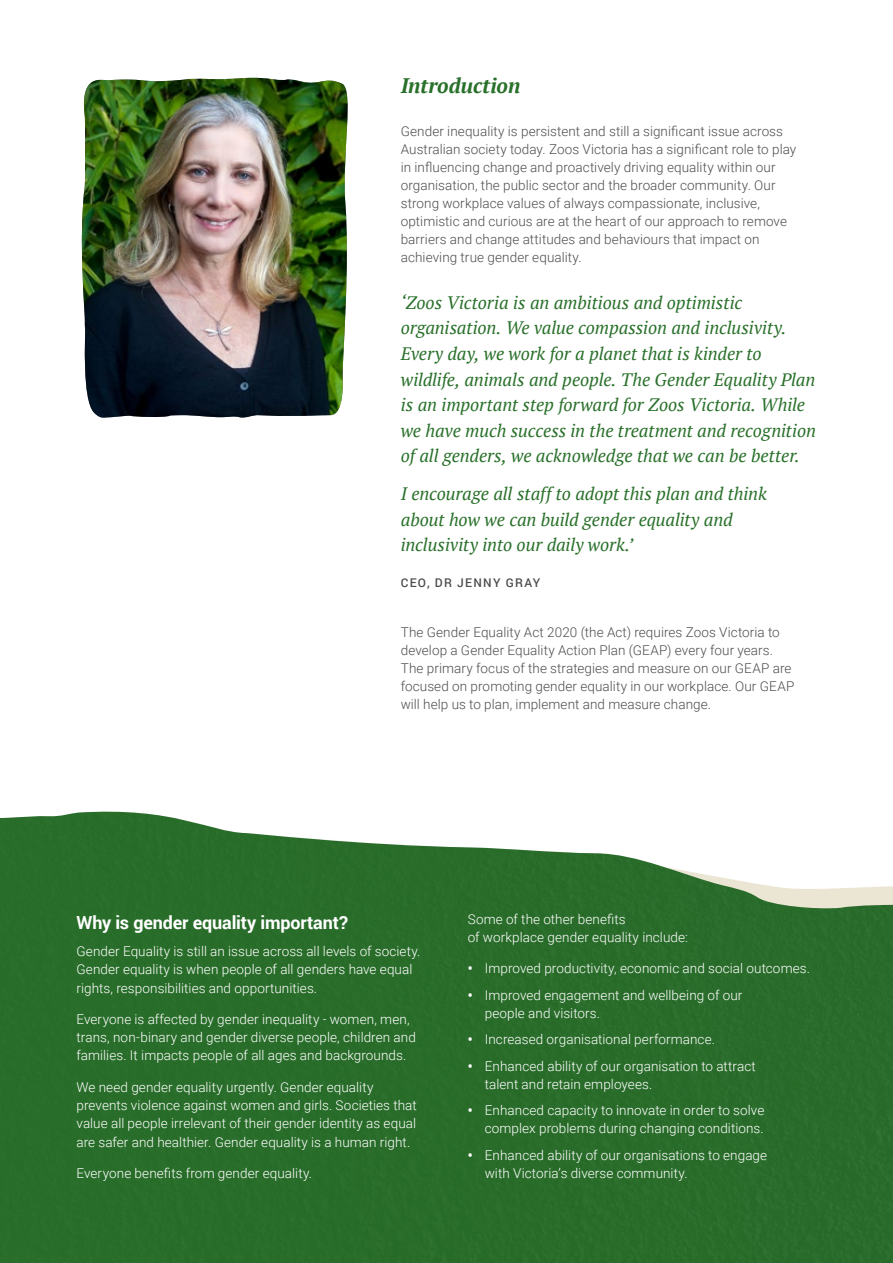
<style>
.page{position:relative;width:893px;height:1263px;background:#fff}
.page>*{position:absolute;margin:0;border:0;box-sizing:border-box;transform-origin:0 0}
.t1{font:italic 700 21px "PT Serif";letter-spacing:-.005em;color:#29702a}
.t2{font:italic 18px/25.5px "PT Serif";letter-spacing:-.005em;color:#29702a}
.t3{font:700 18px "Roboto";letter-spacing:-.01em;color:#fff}
.t4{font:300 13.5px/18.3px "Roboto";letter-spacing:.005em;color:#fff}
.t5{font:300 13.5px/18px "Roboto";letter-spacing:.005em;color:#4d4d4f}
.t6{font:500 12px "Roboto";letter-spacing:.105em;color:#4d4d4f}
.s1{font-weight:700}
</style>
<div class="page">
<img style="left:0;top:812px;width:893px;height:451px">
<img style="left:81px;top:78px;width:267px;height:340px">
<h1 class="t1" style="left:401px;top:72px;width:121px">Introduction</h1>
<p class="t5" style="left:401px;top:122px;width:397px">Gender inequality is persistent and still a significant issue across Australian society today. Zoos Victoria has a significant role to play in influencing change and proactively driving equality within our organisation, the public sector and the broader community. Our strong workplace values of always compassionate, inclusive, optimistic and curious are at the heart of our approach to remove barriers and change attitudes and behaviours that impact on achieving true gender equality.</p>
<p class="t2" style="left:401px;top:290px;width:417px">‘Zoos Victoria is an ambitious and optimistic organisation. We value compassion and inclusivity.<br>Every day, we work for a planet that is kinder to wildlife, animals and people. The Gender Equality Plan is an important step forward for Zoos Victoria. While we have much success in the treatment and recognition of all genders, we acknowledge that we can be better.</p>
<h2 class="t2" style="left:401px;top:481px;width:367px">I encourage all staff to adopt this plan and think about how we can build gender equality and inclusivity into our daily work.’</h2>
<p class="t6" style="left:401px;top:574px;width:141px">CEO, DR JENNY GRAY</p>
<p class="t5" style="left:401px;top:623px;width:395px">The Gender Equality Act 2020 (the Act) requires Zoos Victoria to develop a Gender Equality Action Plan (GEAP) every four years.<br>The primary focus of the strategies and measure on our GEAP are focused on promoting gender equality in our workplace. Our GEAP will help us to plan, implement and measure change.</p>
<h2 class="t3" style="left:77px;top:910px;width:273px">Why is gender equality important?</h2>
<p class="t4" style="left:77px;top:941px;width:345px">Gender Equality is still an issue across all levels of society.<br>Gender equality is when people of all genders have equal rights, responsibilities and opportunities.</p>
<p class="t4" style="left:77px;top:1009px;width:341px">Everyone is affected by gender inequality - women, men, trans, non-binary and gender diverse people, children and families. It impacts people of all ages and backgrounds.</p>
<p class="t4" style="left:77px;top:1077px;width:342px">We need gender equality urgently. Gender equality prevents violence against women and girls. Societies that value all people irrelevant of their gender identity as equal are safer and healthier. Gender equality is a human right.</p>
<p class="t4" style="left:77px;top:1163px;width:237px">Everyone benefits from gender equality.</p>
<p class="t4" style="left:468px;top:910px;width:222px">Some of the other benefits<br>of workplace gender equality include:</p>
<p class="t4" style="left:468px;top:959px;width:344px"><span class="s1">•</span> Improved productivity, economic and social outcomes.</p>
<p class="t4" style="left:485px;top:985px;width:259px;text-indent:-17px"><span class="s1">•</span> Improved engagement and wellbeing of our people and visitors.</p>
<p class="t4" style="left:468px;top:1030px;width:249px"><span class="s1">•</span> Increased organisational performance.</p>
<p class="t4" style="left:485px;top:1056px;width:273px;text-indent:-17px"><span class="s1">•</span> Enhanced ability of our organisation to attract talent and retain employees.</p>
<p class="t4" style="left:468px;top:1101px;width:298px;text-align:right"><span class="s1">•</span> Enhanced capacity to innovate in order to solve complex problems during changing conditions.</p>
<p class="t4" style="left:485px;top:1145px;width:284px;text-indent:-17px"><span class="s1">•</span> Enhanced ability of our organisations to engage with Victoria’s diverse community.</p>
</div>
